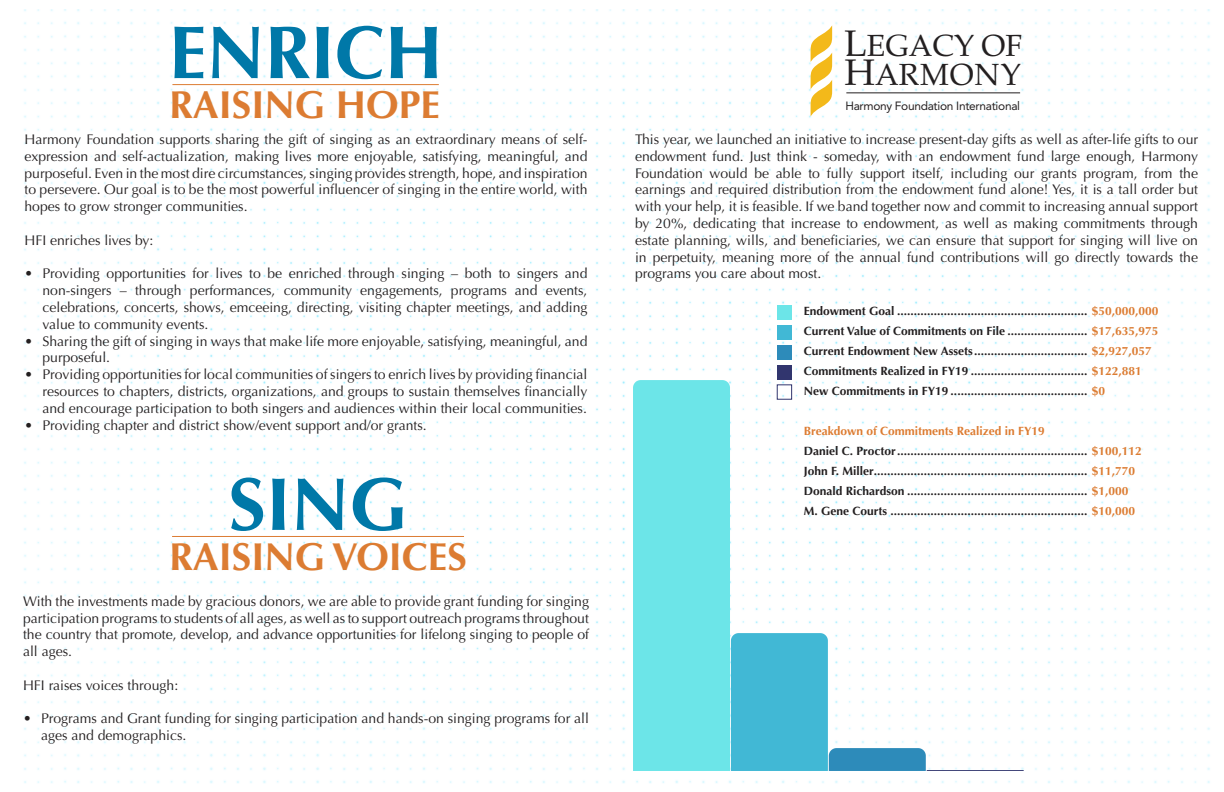
<style>
.page{position:relative;width:1224px;height:792px;background:#fff}
.page>*{position:absolute;margin:0;border:0;box-sizing:border-box;transform-origin:0 0}
.t1{font:700 75px "Optima";letter-spacing:-.005em;color:#0078a8}
.t2{font:700 39px "Optima";color:#dc7c32}
.t3{font:30.5px "Palatino";color:#231f20}
.t4{font:14px/16.8px "Optima";color:#231f20;text-align:justify}
.t5{font:700 12px "Optima";color:#231f20}
.t6{font:700 12px "Optima";color:#dc7c32}
.t7{font:11.9px "Avenir";letter-spacing:-.025em;color:#231f20}
.s1{font-size:36.8px}
.s2{color:#dc7c32}
</style>
<div class="page">
<img style="left:24px;top:9px;width:1186px;height:774px">
<svg style="left:633px;top:380px;width:391px;height:391px"></svg>
<svg style="left:811px;top:25px;width:21px;height:92px"></svg>
<hr style="left:846px;top:92px;width:174px;height:1px;background:#231f20">
<div style="left:777px;top:305px;width:15px;height:15px;background:#6ce5e8"></div>
<div style="left:777px;top:325px;width:15px;height:14px;background:#41b8d5"></div>
<div style="left:777px;top:345px;width:15px;height:14px;background:#2d8bba"></div>
<div style="left:777px;top:365px;width:15px;height:14px;background:#31356e"></div>
<div style="left:777px;top:384px;width:15px;height:16px;border:1px solid #31356e"></div>
<hr style="left:172px;top:84px;width:267px;height:1px;background:#dc7c32">
<hr style="left:172px;top:536px;width:292px;height:1px;background:#dc7c32">
<p class="t1" style="left:169px;top:9px;width:275px">ENRICH</p>
<p class="t2" style="left:169px;top:82px;width:272px">RAISING HOPE</p>
<p class="t4" style="left:24px;top:131px;width:565px">Harmony Foundation supports sharing the gift of singing as an extraordinary means of self&shy;expression and self-actualization, making lives more enjoyable, satisfying, meaningful, and purposeful. Even in the most dire circumstances, singing provides strength, hope, and inspiration to persevere. Our goal is to be the most powerful influencer of singing in the entire world, with hopes to grow stronger communities.</p>
<p class="t4" style="left:24px;top:232px;width:131px">HFI enriches lives by:</p>
<p class="t4" style="left:42px;top:265px;width:547px;text-indent:-18px">• Providing opportunities for lives to be enriched through singing – both to singers and non-singers – through performances, community engagements, programs and events, celebrations, concerts, shows, emceeing, directing, visiting chapter meetings, and adding value to community events.</p>
<p class="t4" style="left:42px;top:333px;width:547px;text-indent:-18px">• Sharing the gift of singing in ways that make life more enjoyable, satisfying, meaningful, and purposeful.</p>
<p class="t4" style="left:42px;top:366px;width:547px;text-indent:-18px">• Providing opportunities for local communities of singers to enrich lives by providing financial resources to chapters, districts, organizations, and groups to sustain themselves financially and encourage participation to both singers and audiences within their local communities.</p>
<p class="t4" style="left:24px;top:417px;width:404px">• Providing chapter and district show/event support and/or grants.</p>
<p class="t1" style="left:228px;top:461px;width:181px">SING</p>
<p class="t2" style="left:169px;top:534px;width:299px">RAISING VOICES</p>
<p class="t4" style="left:23px;top:593px;width:567px">With the investments made by gracious donors, we are able to provide grant funding for singing</p>
<p class="t4" style="left:23px;top:610px;width:567px">participation programs to students of all ages, as well as to support outreach programs throughout the country that promote, develop, and advance opportunities for lifelong singing to people of all ages.</p>
<p class="t4" style="left:23px;top:677px;width:157px">HFI raises voices through:</p>
<p class="t4" style="left:41px;top:710px;width:549px;text-indent:-18px">• Programs and Grant funding for singing participation and hands-on singing programs for all ages and demographics.</p>
<p class="t3" style="left:844px;top:20px;width:179px"><span class="s1">L</span>EGACY OF</p>
<p class="t3" style="left:844px;top:50px;width:178px"><span class="s1">H</span>ARMONY</p>
<p class="t7" style="left:845px;top:96px;width:176px">Harmony Foundation International</p>
<p class="t4" style="left:635px;top:131px;width:565px">This year, we launched an initiative to increase present-day gifts as well as after-life gifts to our</p>
<p class="t4" style="left:635px;top:148px;width:565px">endowment fund. Just think - someday, with an endowment fund large enough, Harmony Foundation would be able to fully support itself, including our grants program, from the earnings and required distribution from the endowment fund alone! Yes, it is a tall order but with your help, it is feasible. If we band together now and commit to increasing annual support by 20%, dedicating that increase to endowment, as well as making commitments through estate planning, wills, and beneficiaries, we can ensure that support for singing will live on in perpetuity, meaning more of the annual fund contributions will go directly towards the programs you care about most.</p>
<p class="t5" style="left:804px;top:304px;width:356px">Endowment Goal ......................................................... <span class="s2">$50,000,000</span></p>
<p class="t5" style="left:804px;top:324px;width:356px">Current Value of Commitments on File ........................ <span class="s2">$17,635,975</span></p>
<p class="t5" style="left:804px;top:344px;width:350px">Current Endowment New Assets.................................. <span class="s2">$2,927,057</span></p>
<p class="t5" style="left:804px;top:364px;width:340px">Commitments Realized in FY19 ................................... <span class="s2">$122,881</span></p>
<p class="t5" style="left:804px;top:384px;width:303px">New Commitments in FY19 ......................................... <span class="s2">$0</span></p>
<p class="t6" style="left:804px;top:424px;width:243px">Breakdown of Commitments Realized in FY19</p>
<p class="t5" style="left:804px;top:444px;width:340px">Daniel C. Proctor......................................................... <span class="s2">$100,112</span></p>
<p class="t5" style="left:804px;top:464px;width:333px">John F. Miller................................................................ <span class="s2">$11,770</span></p>
<p class="t5" style="left:804px;top:484px;width:326px">Donald Richardson ...................................................... <span class="s2">$1,000</span></p>
<p class="t5" style="left:804px;top:504px;width:333px">M. Gene Courts ........................................................... <span class="s2">$10,000</span></p>
</div>
